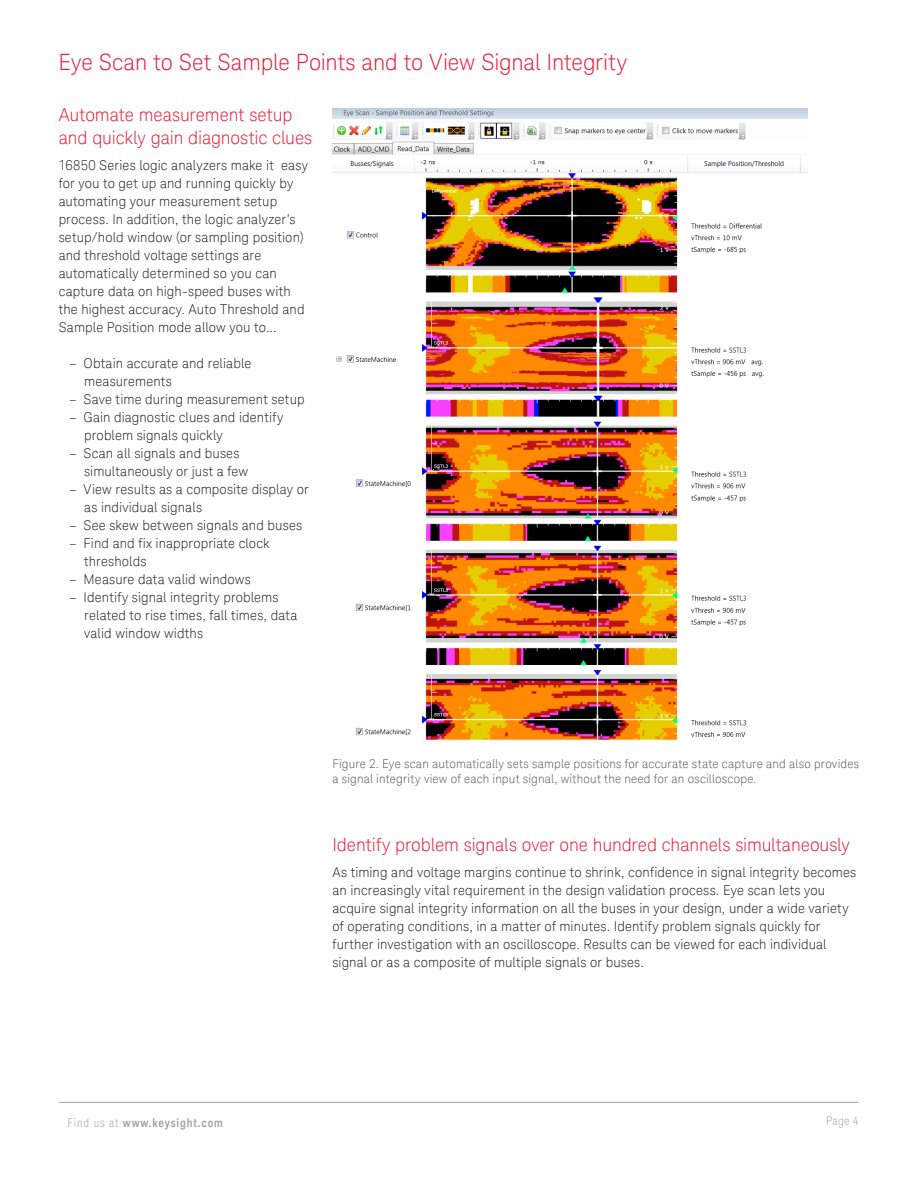
<style>
.page{position:relative;width:918px;height:1188px;background:#fff}
.page>*{position:absolute;margin:0;border:0;box-sizing:border-box;transform-origin:0 0}
.K_Heading_1{font:300 22.5px "Keysight Sans";letter-spacing:-.005em;color:#ed1a36}
.K_Heading_2{font:300 18px/22.5px "Keysight Sans";letter-spacing:-.005em;color:#ed1a36}
.K_Body_Text{font:300 13.5px/18px "Keysight Sans";letter-spacing:.01em;color:#231f20}
.K_Diagrams_and_Figur{font:300 12px/15px "Keysight Sans";letter-spacing:.015em;color:#57585a}
.t1{font:700 12px "Keysight Sans Condensed";letter-spacing:.07em;color:#a4a1a9}
.t2{font:300 condensed 12px "Keysight Sans";color:#a4a1a9}
.s1{font-family:"Keysight Sans";font-weight:300;font-stretch:condensed}
</style>
<div class="page">
<hr style="left:59px;top:1102px;width:800px;height:1px;background:#a4a1a9">
<img style="left:333px;top:108px;width:474px;height:632px">
<p class="K_Heading_1" style="left:59px;top:49px;width:570px">Eye Scan to Set Sample Points and to View Signal Integrity</p>
<p class="K_Heading_2" style="left:59px;top:104px;width:255px">Automate measurement setup and quickly gain diagnostic clues</p>
<p class="K_Body_Text" style="left:59px;top:156px;width:251px">16850 Series logic analyzers make it easy for you to get up and running quickly by automating your measurement setup process. In addition, the logic analyzer’s setup/hold window (or sampling position) and threshold voltage settings are automatically determined so you can capture data on high-speed buses with the highest accuracy. Auto Threshold and Sample Position mode allow you to...</p>
<p class="K_Body_Text" style="left:84px;top:354px;width:169px;text-indent:-15px">– Obtain accurate and reliable measurements</p>
<p class="K_Body_Text" style="left:69px;top:390px;width:237px">– Save time during measurement setup</p>
<p class="K_Body_Text" style="left:84px;top:408px;width:201px;text-indent:-15px">– Gain diagnostic clues and identify problem signals quickly</p>
<p class="K_Body_Text" style="left:84px;top:444px;width:166px;text-indent:-15px">– Scan all signals and buses simultaneously or just a few</p>
<p class="K_Body_Text" style="left:84px;top:480px;width:226px;text-indent:-15px">– View results as a composite display or as individual signals</p>
<p class="K_Body_Text" style="left:69px;top:516px;width:234px">– See skew between signals and buses</p>
<p class="K_Body_Text" style="left:84px;top:534px;width:187px;text-indent:-15px">– Find and fix inappropriate clock thresholds</p>
<p class="K_Body_Text" style="left:69px;top:570px;width:183px">– Measure data valid windows</p>
<p class="K_Body_Text" style="left:84px;top:588px;width:215px;text-indent:-15px">– Identify signal integrity problems related to rise times, fall times, data valid window widths</p>
<p class="K_Diagrams_and_Figur" style="left:333px;top:756px;width:528px">Figure 2. Eye scan automatically sets sample positions for accurate state capture and also provides a signal integrity view of each input signal, without the need for an oscilloscope.</p>
<p class="K_Heading_2" style="left:333px;top:833px;width:519px">Identify problem signals over one hundred channels simultaneously</p>
<p class="K_Body_Text" style="left:333px;top:863px;width:525px">As timing and voltage margins continue to shrink, confidence in signal integrity becomes an increasingly vital requirement in the design validation process. Eye scan lets you acquire signal integrity information on all the buses in your design, under a wide variety of operating conditions, in a matter of minutes. Identify problem signals quickly for further investigation with an oscilloscope. Results can be viewed for each individual signal or as a composite of multiple signals or buses.</p>
<p class="t1" style="left:68px;top:1115px;width:157px"><span class="s1">Find us at</span> www.keysight.com</p>
<p class="t2" style="left:826px;top:1113px;width:34px">Page 4</p>
</div>
